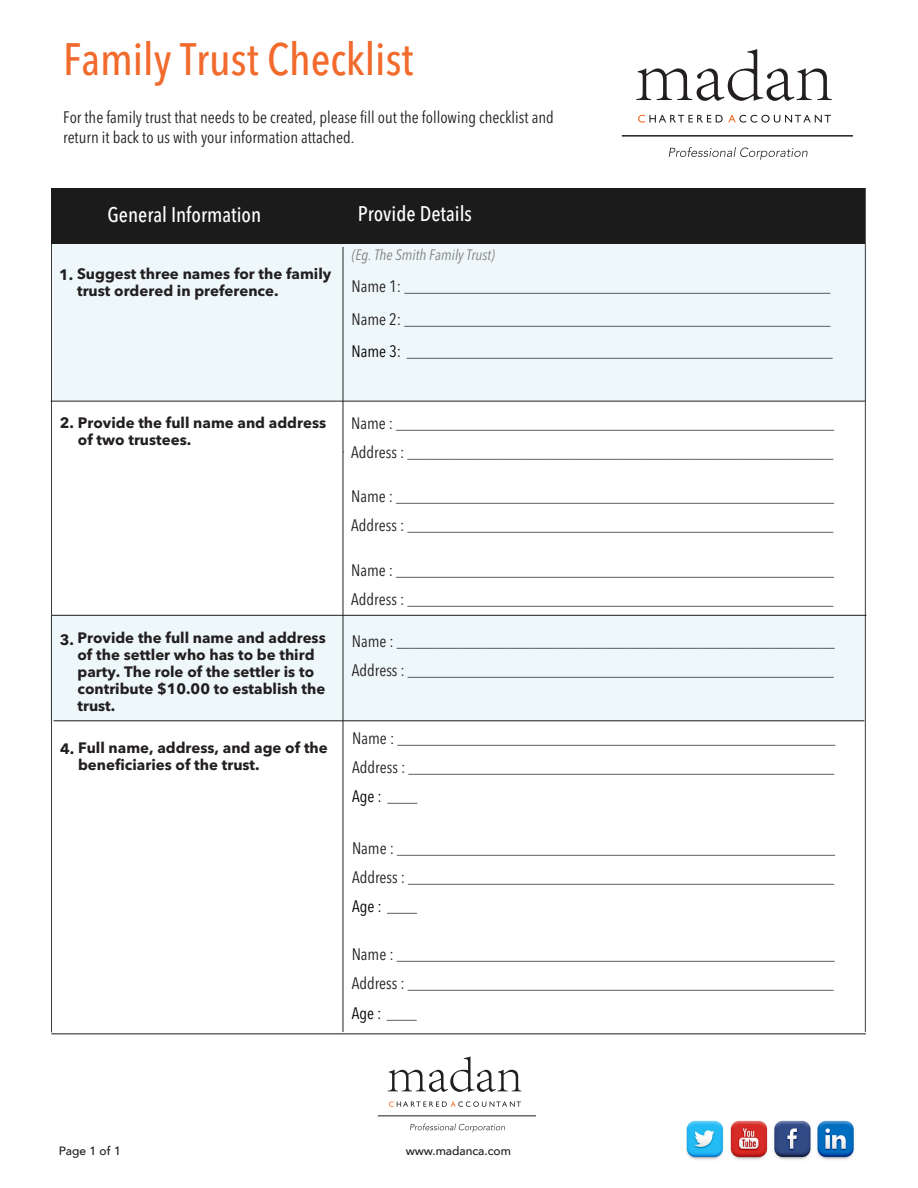
<style>
.page{position:relative;width:918px;height:1188px;background:#fff}
.page>*{position:absolute;margin:0;border:0;box-sizing:border-box;transform-origin:0 0}
.t1{font:500 condensed 45px "Avenir Next LT Pro";color:#f26a2c}
.t2{font:500 condensed 21px "Avenir Next LT Pro";color:#fff}
.t3{font:condensed 16.5px/19.8px "Avenir Next LT Pro";color:#231f20}
.t4{font:700 15px/17.1px "Avenir Next LT Pro";color:#231f20}
.t5{font:italic condensed 15px "Avenir Next LT Pro";color:#808080}
.t6{font:12px "Minion Pro";color:#000}
.t7{font:500 12px "Avenir";color:#1b1b1b}
.s1{font-family:"Avenir Next LT Pro";font-stretch:condensed;font-size:16.5px;color:#231f20}
.s2{font-family:"Avenir Next LT Pro";font-stretch:condensed;font-size:16.5px}
</style>
<div class="page">
<div style="left:51px;top:616px;width:814px;height:105px;background:#eef8fa"></div>
<div style="left:52px;top:245px;width:815px;height:155px;background:#eef8fa"></div>
<div style="left:52px;top:188px;width:813px;height:56px;background:#1b1b1b"></div>
<hr style="left:343px;top:247px;width:1px;height:785px;background:#1b1b1b">
<hr style="left:51px;top:189px;width:1px;height:843px;background:#1b1b1b">
<hr style="left:51px;top:401px;width:814px;height:1px;background:#1b1b1b">
<hr style="left:51px;top:1034px;width:815px;height:1px;background:#1b1b1b">
<svg style="left:636px;top:49px;width:196px;height:52px"></svg>
<hr style="left:622px;top:135px;width:231px;height:2px;background:#231f20">
<svg style="left:669px;top:147px;width:138px;height:13px"></svg>
<svg style="left:638px;top:115px;width:193px;height:8px"></svg>
<hr style="left:54px;top:721px;width:810px;height:1px;background:#1b1b1b">
<hr style="left:52px;top:615px;width:814px;height:1px;background:#1b1b1b">
<svg style="left:388px;top:1056px;width:133px;height:36px"></svg>
<hr style="left:378px;top:1115px;width:158px;height:1px;background:#231f20">
<svg style="left:410px;top:1124px;width:95px;height:8px"></svg>
<svg style="left:389px;top:1101px;width:132px;height:6px"></svg>
<hr style="left:865px;top:188px;width:1px;height:844px;background:#1b1b1b">
<img style="left:686px;top:1120px;width:168px;height:40px">
<h1 class="t1" style="left:63px;top:32px;width:352px">Family Trust Checklist</h1>
<h3 class="t3" style="left:63px;top:107px;width:492px">For the family trust that needs to be created, please fill out the following checklist and return it back to us with your information attached.</h3>
<h2 class="t2" style="left:108px;top:202px;width:155px">General Information</h2>
<h2 class="t2" style="left:358px;top:201px;width:116px">Provide Details</h2>
<p class="t4" style="left:77px;top:265px;width:256px;text-indent:-18px">1. Suggest three names for the family trust ordered in preference.</p>
<p class="t5" style="left:352px;top:245px;width:145px">(Eg. The Smith Family Trust)</p>
<p class="t6" style="left:352px;top:280px;width:480px"><span class="s1">Name 1:</span> _______________________________________________________________________</p>
<p class="t6" style="left:352px;top:313px;width:480px"><span class="s1">Name 2:</span> _______________________________________________________________________</p>
<p class="t6" style="left:352px;top:346px;width:483px"><span class="s2">Name 3:</span> _______________________________________________________________________</p>
<p class="t4" style="left:78px;top:414px;width:250px;text-indent:-18px">2. Provide the full name and address of two trustees.</p>
<p class="t4" style="left:77px;top:629px;width:250px;text-indent:-18px">3. Provide the full name and address of the settler who has to be third party. The role of the settler is to contribute $10.00 to establish the trust.</p>
<p class="t4" style="left:78px;top:739px;width:251px;text-indent:-18px">4. Full name, address, and age of the beneficiaries of the trust.</p>
<p class="t6" style="left:351px;top:417px;width:485px"><span class="s1">Name :</span> _________________________________________________________________________</p>
<p class="t6" style="left:351px;top:446px;width:484px"><span class="s1">Address :</span> _______________________________________________________________________</p>
<p class="t6" style="left:351px;top:490px;width:485px"><span class="s1">Name :</span> _________________________________________________________________________</p>
<p class="t6" style="left:351px;top:519px;width:484px"><span class="s1">Address :</span> _______________________________________________________________________</p>
<p class="t6" style="left:351px;top:564px;width:485px"><span class="s1">Name :</span> _________________________________________________________________________</p>
<p class="t6" style="left:351px;top:593px;width:484px"><span class="s1">Address :</span> _______________________________________________________________________</p>
<p class="t6" style="left:352px;top:635px;width:485px"><span class="s1">Name :</span> _________________________________________________________________________</p>
<p class="t6" style="left:352px;top:664px;width:484px"><span class="s1">Address :</span> _______________________________________________________________________</p>
<p class="t6" style="left:352px;top:732px;width:485px"><span class="s1">Name :</span> _________________________________________________________________________</p>
<p class="t6" style="left:352px;top:761px;width:484px"><span class="s1">Address :</span> _______________________________________________________________________</p>
<p class="t6" style="left:352px;top:790px;width:67px"><span class="s2">Age :</span> _____</p>
<p class="t6" style="left:352px;top:842px;width:485px"><span class="s1">Name :</span> _________________________________________________________________________</p>
<p class="t6" style="left:352px;top:871px;width:484px"><span class="s1">Address :</span> _______________________________________________________________________</p>
<p class="t6" style="left:352px;top:900px;width:67px"><span class="s2">Age :</span> _____</p>
<p class="t6" style="left:352px;top:948px;width:485px"><span class="s1">Name :</span> _________________________________________________________________________</p>
<p class="t6" style="left:352px;top:978px;width:484px"><span class="s1">Address :</span> _______________________________________________________________________</p>
<p class="t6" style="left:352px;top:1007px;width:67px"><span class="s2">Age :</span> _____</p>
<p class="t7" style="left:59px;top:1143px;width:63px">Page 1 of 1</p>
<p class="t7" style="left:406px;top:1143px;width:107px">www.madanca.com</p>
</div>
